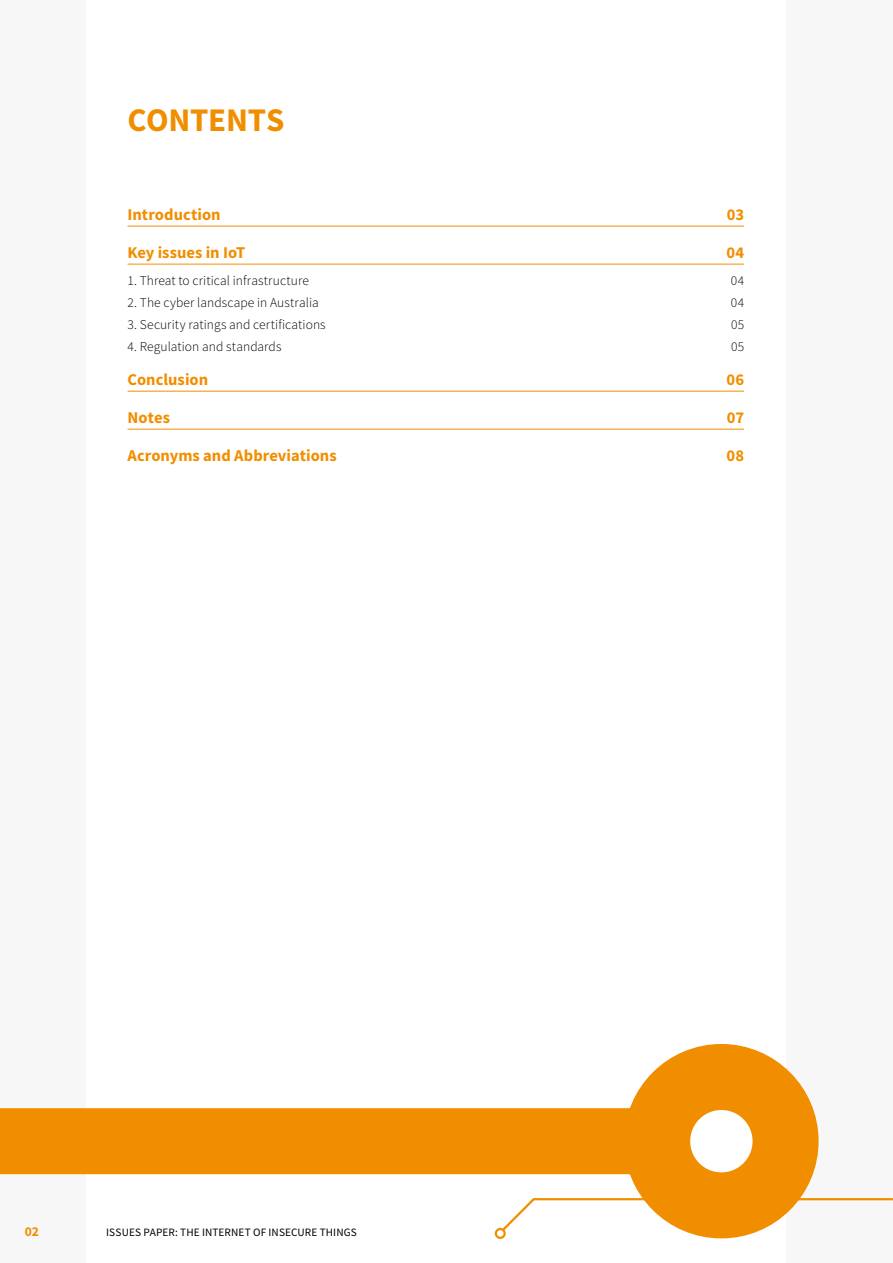
<style>
.page{position:relative;width:893px;height:1263px;background:#fff}
.page>*{position:absolute;margin:0;border:0;box-sizing:border-box;transform-origin:0 0}
.TOC_Heading{font:700 33px "Source Sans Pro";letter-spacing:-.01em;color:#f18e00}
.TOC1{font:700 16.5px "Source Sans Pro";letter-spacing:.005em;color:#f18e00}
.TOC2{font:300 13.5px "Source Sans Pro";letter-spacing:.005em;color:#000}
.t1{font:700 13.5px "Source Sans Pro";color:#f18e00}
.t2{font:11.25px "Source Sans Pro";letter-spacing:.01em;color:#000}
</style>
<div class="page">
<div style="left:787px;top:0;width:106px;height:1263px;background:#f7f7f8"></div>
<div style="left:0;top:0;width:85px;height:1263px;background:#f7f7f8"></div>
<svg style="left:657px;top:1077px;width:129px;height:128px"></svg>
<div style="left:624px;top:1044px;width:195px;height:194px;border:66px solid #f18e00;border-radius:50%"></div>
<div style="left:0;top:1108px;width:658px;height:66px;background:#f18e00"></div>
<hr style="left:128px;top:226px;width:616px;height:1px;background:#f18e00">
<hr style="left:128px;top:264px;width:616px;height:1px;background:#f18e00">
<hr style="left:128px;top:391px;width:616px;height:1px;background:#f18e00">
<hr style="left:128px;top:429px;width:616px;height:1px;background:#f18e00">
<div style="left:495px;top:1228px;width:11px;height:11px;border:2px solid #f18e00;border-radius:50%"></div>
<svg style="left:500px;top:1197px;width:393px;height:36px"></svg>
<h1 class="TOC_Heading" style="left:128px;top:98px;width:158px">CONTENTS</h1>
<p class="TOC1" style="left:128px;top:203px;width:95px">Introduction</p>
<p class="TOC1" style="left:727px;top:203px;width:19px">03</p>
<p class="TOC1" style="left:128px;top:241px;width:119px">Key issues in IoT</p>
<p class="TOC1" style="left:726px;top:241px;width:19px">04</p>
<p class="TOC2" style="left:128px;top:272px;width:183px">1. Threat to critical infrastructure</p>
<p class="TOC2" style="left:731px;top:272px;width:15px">04</p>
<p class="TOC2" style="left:128px;top:294px;width:193px">2. The cyber landscape in Australia</p>
<p class="TOC2" style="left:731px;top:294px;width:15px">04</p>
<p class="TOC2" style="left:128px;top:316px;width:200px">3. Security ratings and certifications</p>
<p class="TOC2" style="left:731px;top:316px;width:15px">05</p>
<p class="TOC2" style="left:128px;top:339px;width:155px">4. Regulation and standards</p>
<p class="TOC2" style="left:731px;top:339px;width:15px">05</p>
<p class="TOC1" style="left:128px;top:368px;width:82px">Conclusion</p>
<p class="TOC1" style="left:726px;top:368px;width:19px">06</p>
<p class="TOC1" style="left:128px;top:406px;width:44px">Notes</p>
<p class="TOC1" style="left:727px;top:406px;width:19px">07</p>
<p class="TOC1" style="left:128px;top:444px;width:211px">Acronyms and Abbreviations</p>
<p class="TOC1" style="left:727px;top:444px;width:19px">08</p>
<p class="t1" style="left:25px;top:1222px;width:16px">02</p>
<p class="t2" style="left:106px;top:1225px;width:252px">ISSUES PAPER: THE INTERNET OF INSECURE THINGS</p>
</div>
